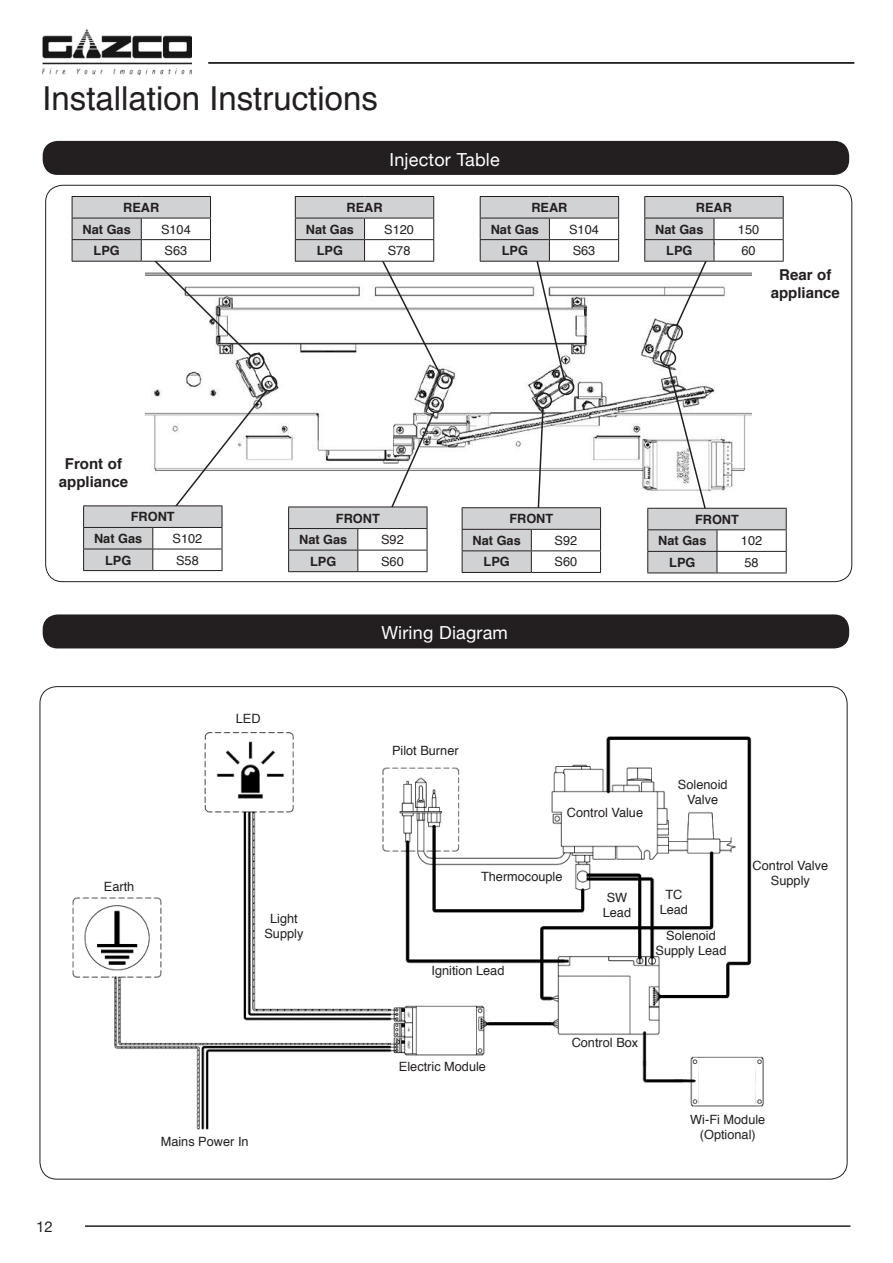
<style>
.page{position:relative;width:893px;height:1263px;background:#fff}
.page>*{position:absolute;margin:0;border:0;box-sizing:border-box;transform-origin:0 0}
.t1{font:33px "Helvetica";color:#231f20}
.t2{font:18px "Helvetica Neue";letter-spacing:.01em;color:#fff}
.t3{font:700 15px/18px "Helvetica";color:#231f20;text-align:center}
.t4{font:15px "Helvetica Neue";color:#231f20}
.t5{font:12.75px/15px "Helvetica";color:#231f20;text-align:center}
.t6{font:700 12.75px/21.6px "Helvetica";color:#231f20}
</style>
<div class="page">
<hr style="left:85px;top:1225px;width:765px;height:2px;background:#231f20">
<hr style="left:208px;top:62px;width:646px;height:2px;background:#231f20">
<img style="left:43px;top:29px;width:149px;height:46px">
<div style="left:43px;top:614px;width:806px;height:34px;background:#231f20;border-radius:15px"></div>
<div style="left:43px;top:141px;width:806px;height:34px;background:#231f20;border-radius:15px"></div>
<img style="left:41px;top:687px;width:806px;height:491px">
<img style="left:186px;top:250px;width:497px;height:267px">
<div style="left:248px;top:353px;width:16px;height:16px;border:2px solid #231f20;border-radius:50%"></div>
<div style="left:436px;top:373px;width:17px;height:16px;border:2px solid #231f20;border-radius:50%"></div>
<div style="left:660px;top:350px;width:16px;height:16px;border:2px solid #231f20;border-radius:50%"></div>
<div style="left:667px;top:324px;width:16px;height:17px;border:2px solid #231f20;border-radius:50%"></div>
<div style="left:428px;top:397px;width:16px;height:16px;border:2px solid #231f20;border-radius:50%"></div>
<div style="left:261px;top:375px;width:16px;height:17px;border:2px solid #231f20;border-radius:50%"></div>
<svg style="left:72px;top:196px;width:181px;height:162px"></svg>
<hr style="left:72px;top:261px;width:69px;height:1px;background:#231f20">
<hr style="left:141px;top:261px;width:70px;height:1px;background:#231f20">
<svg style="left:83px;top:389px;width:186px;height:182px"></svg>
<hr style="left:83px;top:570px;width:70px;height:1px;background:#231f20">
<hr style="left:153px;top:570px;width:69px;height:1px;background:#231f20">
<svg style="left:288px;top:410px;width:148px;height:162px"></svg>
<hr style="left:288px;top:571px;width:70px;height:1px;background:#231f20">
<hr style="left:358px;top:571px;width:69px;height:1px;background:#231f20">
<svg style="left:295px;top:196px;width:147px;height:181px"></svg>
<hr style="left:295px;top:261px;width:70px;height:1px;background:#231f20">
<hr style="left:365px;top:261px;width:69px;height:1px;background:#231f20">
<svg style="left:644px;top:196px;width:140px;height:131px"></svg>
<hr style="left:644px;top:261px;width:70px;height:1px;background:#231f20">
<hr style="left:714px;top:261px;width:70px;height:1px;background:#231f20">
<svg style="left:647px;top:363px;width:140px;height:210px"></svg>
<hr style="left:647px;top:573px;width:70px;height:1px;background:#231f20">
<hr style="left:717px;top:573px;width:70px;height:1px;background:#231f20">
<div style="left:558px;top:379px;width:16px;height:16px;border:2px solid #231f20;border-radius:50%"></div>
<svg style="left:480px;top:196px;width:139px;height:185px"></svg>
<hr style="left:480px;top:261px;width:69px;height:1px;background:#231f20">
<hr style="left:549px;top:261px;width:70px;height:1px;background:#231f20">
<div style="left:536px;top:392px;width:16px;height:17px;border:2px solid #231f20;border-radius:50%"></div>
<svg style="left:462px;top:406px;width:139px;height:166px"></svg>
<hr style="left:462px;top:572px;width:69px;height:1px;background:#231f20">
<hr style="left:531px;top:572px;width:70px;height:1px;background:#231f20">
<h1 class="t1" style="left:42px;top:73px;width:337px">Installation Instructions</h1>
<h2 class="t2" style="left:390px;top:144px;width:112px">Injector Table</h2>
<p class="t6" style="left:83px;top:197px;width:78px;text-indent:41px">REAR<br>Nat Gas</p>
<p class="t5" style="left:161px;top:222px;width:31px">S104</p>
<p class="t6" style="left:306px;top:197px;width:78px;text-indent:41px">REAR<br>Nat Gas</p>
<p class="t5" style="left:384px;top:222px;width:31px">S120</p>
<p class="t6" style="left:491px;top:197px;width:78px;text-indent:41px">REAR<br>Nat Gas</p>
<p class="t5" style="left:569px;top:222px;width:31px">S104</p>
<p class="t6" style="left:655px;top:197px;width:78px;text-indent:41px">REAR<br>Nat Gas</p>
<p class="t5" style="left:738px;top:222px;width:23px">150</p>
<p class="t6" style="left:94px;top:240px;width:28px">LPG</p>
<p class="t5" style="left:165px;top:244px;width:24px">S63</p>
<p class="t6" style="left:317px;top:240px;width:28px">LPG</p>
<p class="t5" style="left:388px;top:244px;width:24px">S78</p>
<p class="t6" style="left:502px;top:240px;width:28px">LPG</p>
<p class="t5" style="left:573px;top:244px;width:24px">S63</p>
<p class="t6" style="left:666px;top:240px;width:28px">LPG</p>
<p class="t5" style="left:741px;top:244px;width:16px">60</p>
<p class="t3" style="left:771px;top:266px;width:71px">Rear of appliance</p>
<p class="t3" style="left:59px;top:455px;width:71px">Front of appliance</p>
<p class="t6" style="left:94px;top:506px;width:82px;text-indent:37px">FRONT<br>Nat Gas</p>
<p class="t5" style="left:173px;top:531px;width:31px">S102</p>
<p class="t6" style="left:299px;top:507px;width:82px;text-indent:37px">FRONT<br>Nat Gas</p>
<p class="t5" style="left:381px;top:532px;width:24px">S92</p>
<p class="t6" style="left:473px;top:508px;width:82px;text-indent:37px">FRONT<br>Nat Gas</p>
<p class="t5" style="left:555px;top:533px;width:24px">S92</p>
<p class="t6" style="left:658px;top:509px;width:82px;text-indent:37px">FRONT<br>Nat Gas</p>
<p class="t5" style="left:741px;top:534px;width:23px">102</p>
<p class="t6" style="left:105px;top:549px;width:28px">LPG</p>
<p class="t5" style="left:176px;top:553px;width:24px">S58</p>
<p class="t6" style="left:310px;top:550px;width:28px">LPG</p>
<p class="t5" style="left:381px;top:554px;width:24px">S60</p>
<p class="t6" style="left:484px;top:551px;width:28px">LPG</p>
<p class="t5" style="left:555px;top:555px;width:24px">S60</p>
<p class="t6" style="left:669px;top:552px;width:28px">LPG</p>
<p class="t5" style="left:744px;top:555px;width:16px">58</p>
<h2 class="t2" style="left:381px;top:617px;width:128px">Wiring Diagram</h2>
<p class="t5" style="left:104px;top:879px;width:32px">Earth</p>
<p class="t5" style="left:236px;top:711px;width:26px">LED</p>
<p class="t5" style="left:264px;top:911px;width:40px">Light<br>Supply</p>
<p class="t5" style="left:161px;top:1134px;width:89px">Mains Power In</p>
<p class="t5" style="left:392px;top:743px;width:68px">Pilot Burner</p>
<p class="t5" style="left:567px;top:805px;width:78px">Control Value</p>
<p class="t5" style="left:678px;top:778px;width:51px">Solenoid<br>Valve</p>
<p class="t5" style="left:481px;top:869px;width:83px">Thermocouple</p>
<p class="t5" style="left:431px;top:963px;width:75px">Ignition Lead</p>
<p class="t5" style="left:603px;top:890px;width:30px">SW<br>Lead</p>
<p class="t5" style="left:660px;top:887px;width:30px">TC<br>Lead</p>
<p class="t5" style="left:656px;top:929px;width:72px">Solenoid<br>Supply Lead</p>
<p class="t5" style="left:753px;top:858px;width:77px">Control Valve<br>Supply</p>
<p class="t5" style="left:399px;top:1059px;width:89px">Electric Module</p>
<p class="t5" style="left:572px;top:1036px;width:68px">Control Box</p>
<p class="t5" style="left:690px;top:1112px;width:77px">Wi-Fi Module (Optional)</p>
<p class="t4" style="left:36px;top:1214px;width:18px">12</p>
</div>
